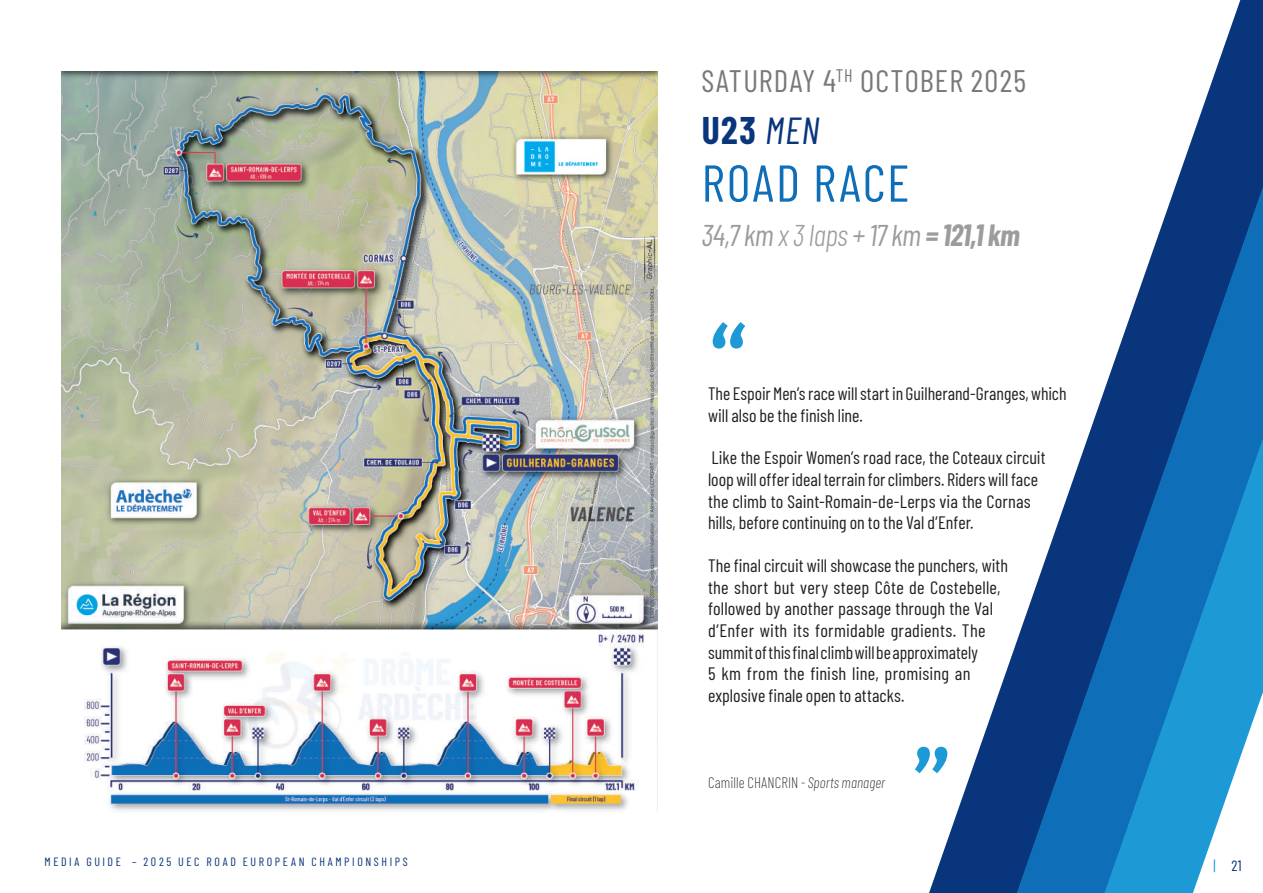
<style>
.page{position:relative;width:1263px;height:893px;background:#fff}
.page>*{position:absolute;margin:0;border:0;box-sizing:border-box;transform-origin:0 0}
.t1{font:700 75px "Bitter";color:#1d99d6}
.t2{font:51.75px "Barlow Condensed";letter-spacing:.04em;color:#0f6eb8}
.t3{font:700 37.65px "Barlow Condensed";color:#08357c}
.t4{font:31.05px "Barlow Condensed";letter-spacing:.04em;color:#76787b}
.t5{font:italic 30px "Barlow Condensed";letter-spacing:-.02em;color:#9c9c9c}
.t6{font:18px/21.6px "Barlow Condensed";letter-spacing:.005em;color:#231f20}
.t7{font:200 15px "Barlow Condensed";letter-spacing:.005em;color:#231f20}
.t8{font:15px "Barlow Condensed";color:#08357c}
.t9{font:12px "Barlow Condensed";letter-spacing:.22em;color:#08357c}
.s1{font-weight:400;font-style:italic}
.s2{font-weight:300}
.s3{font-weight:700}
.s4{font-style:italic}
.s5{color:#1d99d6}
</style>
<div class="page">
<svg style="left:929px;top:678px;width:75px;height:215px"></svg>
<svg style="left:1004px;top:428px;width:87px;height:465px;fill:#08357c"></svg>
<svg style="left:1091px;top:0;width:172px;height:893px"></svg>
<img style="left:61px;top:71px;width:596px;height:740px">
<p class="t9" style="left:45px;top:853px;width:365px">MEDIA GUIDE – 2025 UEC ROAD EUROPEAN CHAMPIONSHIPS</p>
<h3 class="t4" style="left:702px;top:59px;width:326px">SATURDAY 4<sup>TH</sup> OCTOBER 2025</h3>
<h3 class="t3" style="left:702px;top:104px;width:119px">U23 <span class="s1">MEN</span></h3>
<h2 class="t2" style="left:702px;top:146px;width:209px">ROAD RACE</h2>
<h3 class="t5" style="left:702px;top:214px;width:320px">34,7 km <span class="s2">x 3 laps</span> + 17 km <span class="s3">= 121,1 km</span></h3>
<h1 class="t1" style="left:708px;top:309px;width:42px">“</h1>
<p class="t6" style="left:708px;top:381px;width:360px">The Espoir Men’s race will start in Guilherand-Granges, which will also be the finish line.</p>
<p class="t6" style="left:708px;top:446px;width:339px">Like the Espoir Women’s road race, the Coteaux circuit loop will offer ideal terrain for climbers. Riders will face the climb to Saint-Romain-de-Lerps via the Cornas hills, before continuing on to the Val d’Enfer.</p>
<p class="t6" style="left:708px;top:553px;width:302px">The final circuit will showcase the punchers, with the short but very steep Côte de Costebelle, followed by another passage through the Val d’Enfer with its formidable gradients. The summit of this final climb will be approximately<br>5 km from the finish line, promising an explosive finale open to attacks.</p>
<p class="t7" style="left:708px;top:772px;width:179px">Camille CHANCRIN <span class="s4">- Sports manager</span></p>
<h1 class="t1" style="left:911px;top:734px;width:42px">”</h1>
<p class="t8" style="left:1213px;top:855px;width:30px"><span class="s5">|</span> 21</p>
</div>
